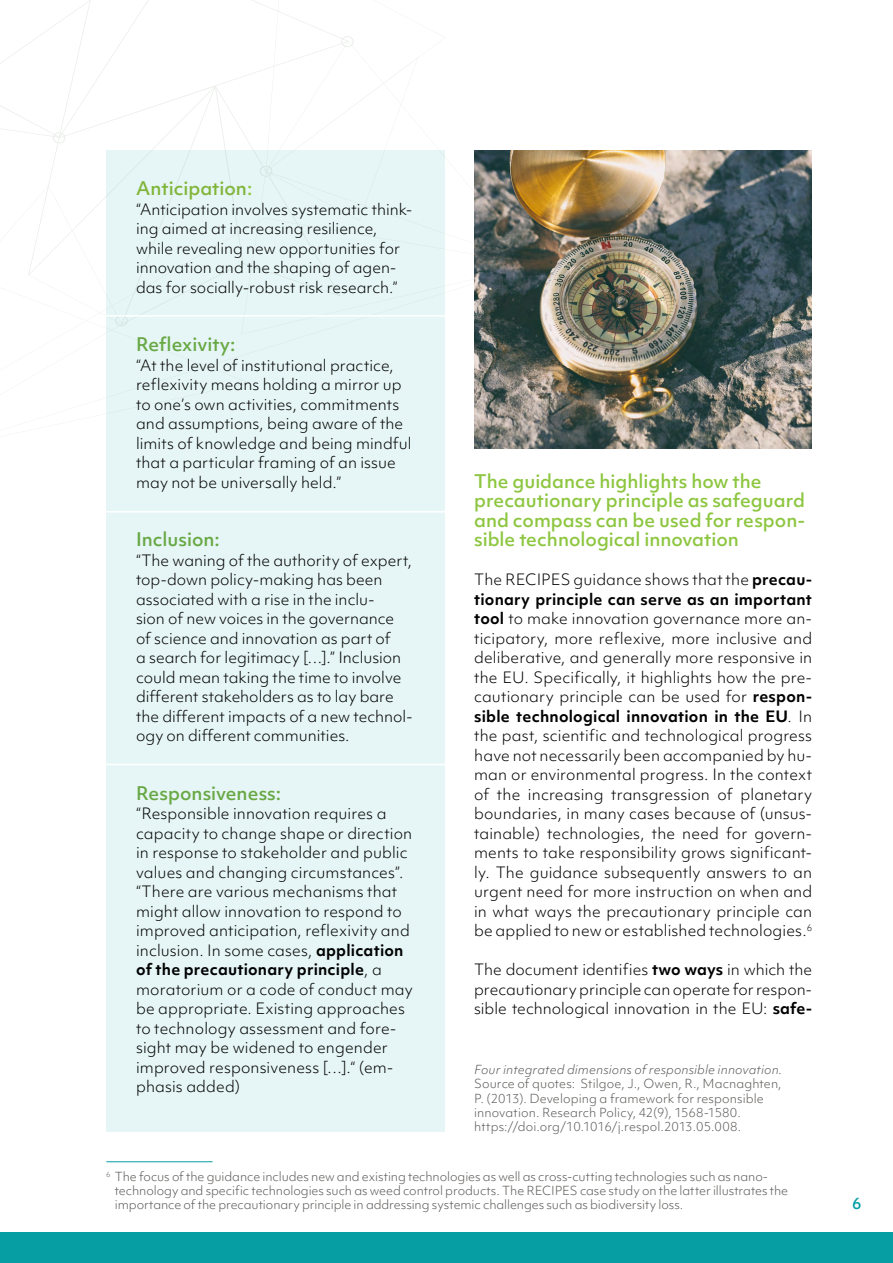
<style>
.page{position:relative;width:893px;height:1263px;background:#fff}
.page>*{position:absolute;margin:0;border:0;box-sizing:border-box;transform-origin:0 0}
.t1{font:500 18px/19.5px "Objektiv Mk 1";color:#8dc640}
.t2{font:500 18px "Objektiv Mk 1";color:#68a844}
.t3{font:500 18px "Objektiv Mk 1";color:#80b539}
.t4{font:300 15px/19.5px "Objektiv Mk 1";letter-spacing:.005em;color:#000101}
.t5{font:500 15px "Objektiv Mk 1";color:#019ea4}
.t6{font:300 12px/14.4px "Objektiv Mk 1";letter-spacing:-.005em;color:#5d5a58}
.t7{font:italic 300 12px "Objektiv Mk 1";letter-spacing:.01em;color:#5d5a58}
.s1{color:#8dc640}
.s2{font-weight:700}
</style>
<div class="page">
<div style="left:0;top:1232px;width:893px;height:31px;background:#069da3"></div>
<svg style="left:0;top:0;width:445px;height:555px"></svg>
<div style="left:106px;top:150px;width:338px;height:981px;background:#e6f5f5"></div>
<hr style="left:96px;top:764px;width:358px;height:1px;background:#fff">
<hr style="left:96px;top:511px;width:358px;height:2px;background:#fff">
<hr style="left:96px;top:315px;width:358px;height:2px;background:#fff">
<hr style="left:106px;top:1161px;width:107px;height:1px;background:#069da3">
<img style="left:474px;top:150px;width:338px;height:299px">
<p class="t3" style="left:136px;top:176px;width:118px">Anticipation<span class="s1">:</span></p>
<p class="t4" style="left:136px;top:199px;width:278px">“Anticipation involves systematic think&shy;ing aimed at increasing resilience, while revealing new opportunities for innovation and the shaping of agen&shy;das for socially-robust risk research.”</p>
<p class="t2" style="left:136px;top:332px;width:101px">Reflexivity:</p>
<p class="t4" style="left:136px;top:355px;width:277px">“At the level of institutional practice, reflexivity means holding a mirror up to one’s own activities, commitments and assumptions, being aware of the limits of knowledge and being mindful that a particular framing of an issue may not be universally held.”</p>
<p class="t1" style="left:474px;top:471px;width:333px">The guidance highlights how the precautionary principle as safeguard and compass can be used for respon&shy;sible technological innovation</p>
<p class="t4" style="left:474px;top:570px;width:340px;text-align:justify">The RECIPES guidance shows that the <span class="s2">precau&shy;tionary principle can serve as an important tool</span> to make innovation governance more an&shy;ticipatory, more reflexive, more inclusive and deliberative, and generally more responsive in the EU. Specifically, it highlights how the pre&shy;cautionary principle can be used for <span class="s2">respon&shy;sible technological innovation in the EU</span>. In the past, scientific and technological progress have not necessarily been accompanied by hu&shy;man or environmental progress. In the context of the increasing transgression of planetary boundaries, in many cases because of (unsus&shy;tainable) technologies, the need for govern&shy;ments to take responsibility grows significant&shy;ly. The guidance subsequently answers to an urgent need for more instruction on when and in what ways the precautionary principle can be applied to new or established technologies.<sup>6</sup></p>
<p class="t4" style="left:474px;top:960px;width:340px;text-align:justify">The document identifies <span class="s2">two ways</span> in which the precautionary principle can operate for respon&shy;sible technological innovation in the EU: <span class="s2">safe-</span></p>
<p class="t2" style="left:136px;top:527px;width:85px">Inclusion:</p>
<p class="t4" style="left:136px;top:550px;width:278px">“The waning of the authority of expert, top-down policy-making has been associated with a rise in the inclu-<br>sion of new voices in the governance of science and innovation as part of<br>a search for legitimacy […].” Inclusion could mean taking the time to involve different stakeholders as to lay bare the different impacts of a new technol&shy;ogy on different communities.</p>
<p class="t2" style="left:136px;top:780px;width:147px">Responsiveness:</p>
<p class="t4" style="left:136px;top:804px;width:278px">“Responsible innovation requires a capacity to change shape or direction in response to stakeholder and public values and changing circumstances”. “There are various mechanisms that might allow innovation to respond to improved anticipation, reflexivity and inclusion. In some cases, <span class="s2">application of the precautionary principle</span>, a moratorium or a code of conduct may be appropriate. Existing approaches to technology assessment and fore&shy;sight may be widened to engender improved responsiveness […].“ (em&shy;phasis added)</p>
<p class="t7" style="left:474px;top:1061px;width:310px">Four integrated dimensions of responsible innovation.</p>
<p class="t6" style="left:474px;top:1076px;width:309px">Source of quotes: Stilgoe, J., Owen, R., Macnaghten, P. (2013). Developing a framework for responsible innovation. Research Policy, 42(9), 1568-1580. https://doi.org/10.1016/j.respol.2013.05.008.</p>
<p class="t6" style="left:115px;top:1169px;width:675px;text-indent:-9px"><sup>6</sup> The focus of the guidance includes new and existing technologies as well as cross-cutting technologies such as nano&shy;technology and specific technologies such as weed control products. The RECIPES case study on the latter illustrates the importance of the precautionary principle in addressing systemic challenges such as biodiversity loss.</p>
<p class="t5" style="left:852px;top:1193px;width:11px">6</p>
</div>
